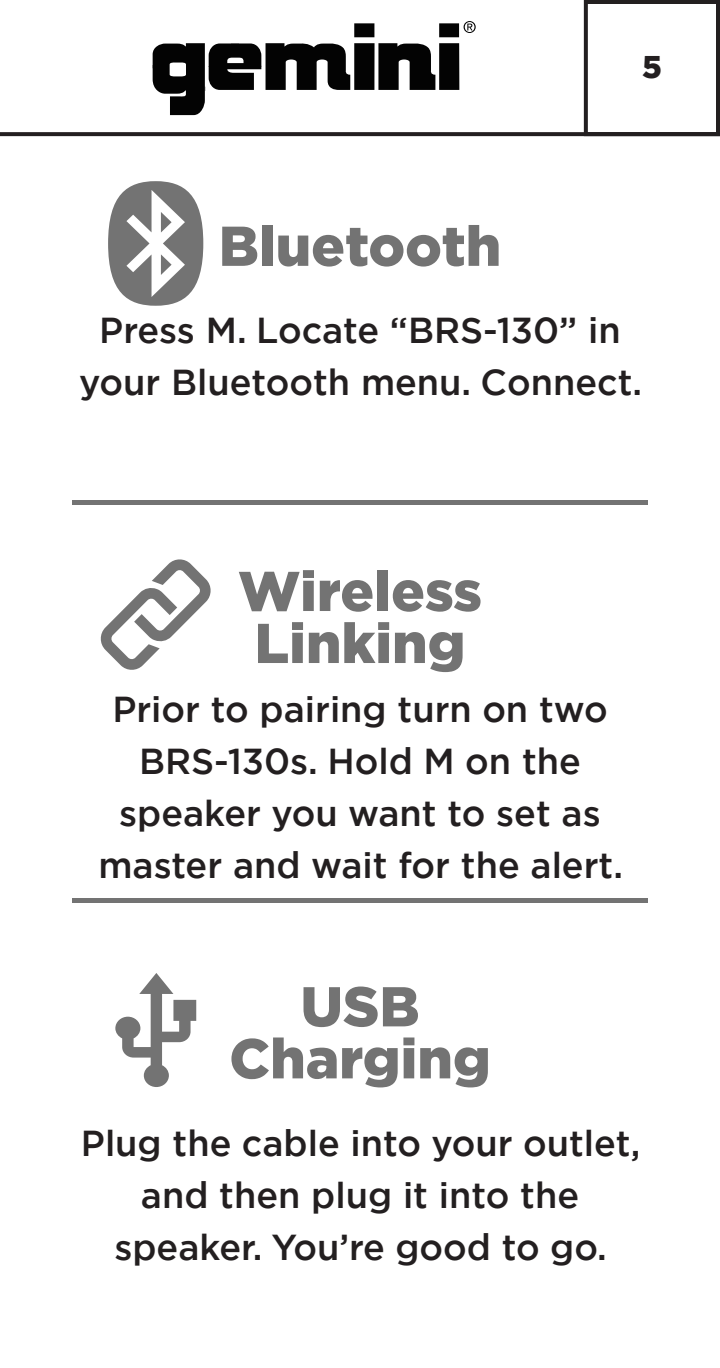
<style>
.page{position:relative;width:720px;height:1368px;background:#fff}
.page>*{position:absolute;margin:0;border:0;box-sizing:border-box;transform-origin:0 0}
.t1{font:900 56px "Gotham";color:#737373}
.t2{font:500 36px/52px "Gotham";color:#231f20;text-align:center}
.t3{font:900 31.2px "Gotham";color:#231f20}
</style>
<div class="page">
<div style="left:584px;top:0;width:136px;height:136px;border:4px solid #231f20"></div>
<svg style="left:0;top:132px;width:720px;height:4px;background:#292526"></svg>
<svg style="left:153px;top:21px;width:323px;height:94px"></svg>
<div style="left:72px;top:898px;width:576px;height:5px;background:#737373"></div>
<hr style="left:72px;top:501px;width:576px;height:4px;background:#737373">
<svg style="left:108px;top:181px;width:95px;height:125px"></svg>
<svg style="left:115px;top:973px;width:81px;height:114px"></svg>
<svg style="left:100px;top:559px;width:111px;height:111px"></svg>
<p class="t1" style="left:219px;top:207px;width:284px">Bluetooth</p>
<p class="t3" style="left:642px;top:45px;width:21px">5</p>
<p class="t2" style="left:79px;top:303px;width:565px">Press M. Locate “BRS-130” in your Bluetooth menu. Connect.</p>
<p class="t1" style="left:238px;top:553px;width:246px">Wireless</p>
<p class="t1" style="left:255px;top:605px;width:212px">Linking</p>
<p class="t2" style="left:98px;top:683px;width:526px">Prior to pairing turn on two<br>BRS-130s. Hold M on the speaker you want to set as master and wait for the alert.</p>
<p class="t1" style="left:301px;top:968px;width:120px">USB</p>
<p class="t1" style="left:229px;top:1020px;width:263px">Charging</p>
<p class="t2" style="left:81px;top:1117px;width:561px">Plug the cable into your outlet, and then plug it into the speaker. You’re good to go.</p>
</div>
